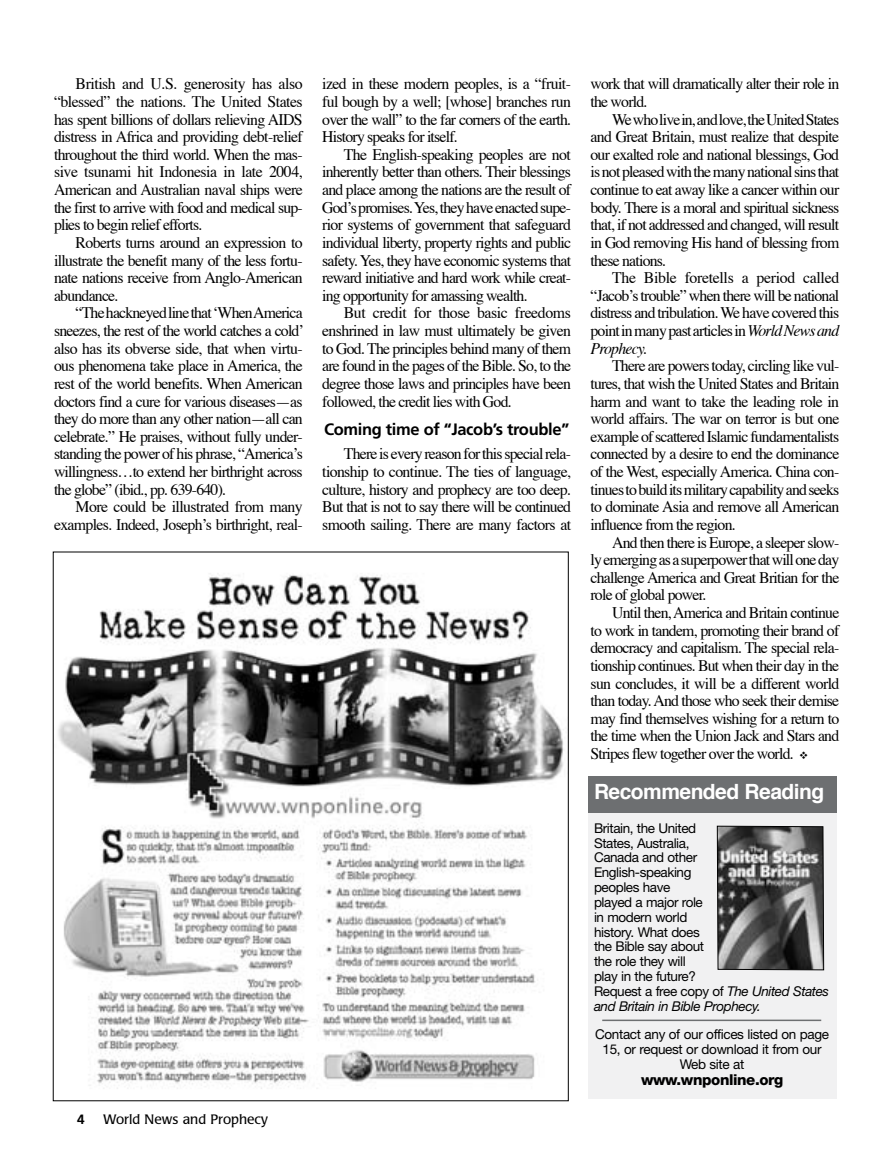
<style>
.page{position:relative;width:891px;height:1161px;background:#fff}
.page>*{position:absolute;margin:0;border:0;box-sizing:border-box;transform-origin:0 0}
.t1{font:700 21px "Helvetica";letter-spacing:-.025em;color:#fff}
.t2{font:700 16.5px "Frutiger";letter-spacing:-.02em;color:#000}
.t3{font:16.2px/17.7px "Times";letter-spacing:-.05em;color:#000;text-align:justify}
.t4{font:800 15px "Helvetica Neue";letter-spacing:-.025em;color:#000}
.t5{font:13.5px/14.9px "Helvetica Neue";letter-spacing:-.03em;color:#000}
.t6{font:13.5px "Poppl Laudatio";color:#000}
.s1{font-style:italic}
</style>
<div class="page">
<div style="left:588px;top:777px;width:248px;height:322px;background:#f1f1f2"></div>
<div style="left:588px;top:777px;width:248px;height:36px;background:#6d6f71"></div>
<svg style="left:717px;top:825px;width:107px;height:146px;background:#696969"></svg>
<hr style="left:602px;top:1020px;width:219px;height:1px;background:#6d6f71">
<img style="left:58px;top:573px;width:506px;height:516px">
<p class="t3" style="left:54px;top:76px;width:250px;text-indent:22px">British and U.S. generosity has also “blessed” the nations. The United States has spent billions of dollars relieving AIDS distress in Africa and providing debt-relief throughout the third world. When the mas&shy;sive tsunami hit Indonesia in late 2004, American and Australian naval ships were the first to arrive with food and medical sup&shy;plies to begin relief efforts.</p>
<p class="t3" style="left:54px;top:235px;width:250px;text-indent:22px">Roberts turns around an expression to illustrate the benefit many of the less fortu&shy;nate nations receive from Anglo-American abundance.</p>
<p class="t3" style="left:54px;top:305px;width:252px;text-indent:22px">“The hackneyed line that ‘When America sneezes, the rest of the world catches a cold’ also has its obverse side, that when virtu&shy;ous phenomena take place in America, the rest of the world benefits. When American doctors find a cure for various diseases—as they do more than any other nation—all can celebrate.” He praises, without fully under&shy;standing the power of his phrase, “America’s willingness…to extend her birthright across the globe” (ibid., pp. 639-640).</p>
<p class="t3" style="left:54px;top:499px;width:250px;text-align:right">More could be illustrated from many examples. Indeed, Joseph’s birthright, real-</p>
<p class="t6" style="left:103px;top:1112px;width:167px">World News and Prophecy</p>
<p class="t3" style="left:322px;top:76px;width:250px">ized in these modern peoples, is a “fruit&shy;ful bough by a well; [whose] branches run over the wall” to the far corners of the earth.<br>History speaks for itself.</p>
<p class="t3" style="left:322px;top:146px;width:251px;text-indent:22px">The English-speaking peoples are not inherently better than others. Their blessings and place among the nations are the result of God’s promises. Yes, they have enacted supe&shy;rior systems of government that safeguard individual liberty, property rights and public safety. Yes, they have economic systems that reward initiative and hard work while creat&shy;ing opportunity for amassing wealth.</p>
<p class="t3" style="left:322px;top:305px;width:250px;text-indent:22px">But credit for those basic freedoms enshrined in law must ultimately be given to God. The principles behind many of them are found in the pages of the Bible. So, to the degree those laws and principles have been followed, the credit lies with God.</p>
<p class="t2" style="left:324px;top:420px;width:247px">Coming time of “Jacob’s trouble”</p>
<p class="t3" style="left:322px;top:446px;width:250px;text-indent:22px">There is every reason for this special rela&shy;tionship to continue. The ties of language, culture, history and prophecy are too deep.<br>But that is not to say there will be continued smooth sailing. There are many factors at</p>
<p class="t3" style="left:591px;top:76px;width:250px">work that will dramatically alter their role in the world.</p>
<p class="t3" style="left:591px;top:111px;width:250px;text-indent:22px">We who live in, and love, the United States and Great Britain, must realize that despite our exalted role and national blessings, God is not pleased with the many national sins that continue to eat away like a cancer within our body. There is a moral and spiritual sickness that, if not addressed and changed, will result in God removing His hand of blessing from these nations.</p>
<p class="t3" style="left:591px;top:270px;width:250px;text-indent:22px">The Bible foretells a period called “Jacob’s trouble” when there will be national distress and tribulation. We have covered this point in many past articles in <span class="s1">World News and Prophecy.</span></p>
<p class="t3" style="left:591px;top:358px;width:250px;text-indent:22px">There are powers today, circling like vul&shy;tures, that wish the United States and Britain harm and want to take the leading role in world affairs. The war on terror is but one example of scattered Islamic fundamentalists connected by a desire to end the dominance of the West, especially America. China con&shy;tinues to build its military capability and seeks to dominate Asia and remove all American influence from the region.</p>
<p class="t3" style="left:591px;top:534px;width:250px;text-indent:22px">And then there is Europe, a sleeper slow&shy;ly emerging as a superpower that will one day challenge America and Great Britian for the role of global power.</p>
<p class="t3" style="left:591px;top:605px;width:250px;text-indent:22px">Until then, America and Britain continue to work in tandem, promoting their brand of democracy and capitalism. The special rela&shy;tionship continues. But when their day in the sun concludes, it will be a different world than today. And those who seek their demise may find themselves wishing for a return to the time when the Union Jack and Stars and Stripes flew together over the world. ❖</p>
<p class="t1" style="left:594px;top:777px;width:232px">Recommended Reading</p>
<p class="t5" style="left:594px;top:820px;width:237px">Britain, the United<br>States, Australia,<br>Canada and other<br>English-speaking<br>peoples have<br>played a major role<br>in modern world<br>history. What does<br>the Bible say about<br>the role they will<br>play in the future?<br>Request a free copy of <span class="s1">The United States and Britain in Bible Prophecy.</span></p>
<p class="t5" style="left:595px;top:1027px;width:235px;text-align:center">Contact any of our offices listed on page<br>15, or request or download it from our<br>Web site at</p>
<p class="t4" style="left:641px;top:1071px;width:144px">www.wnponline.org</p>
</div>
